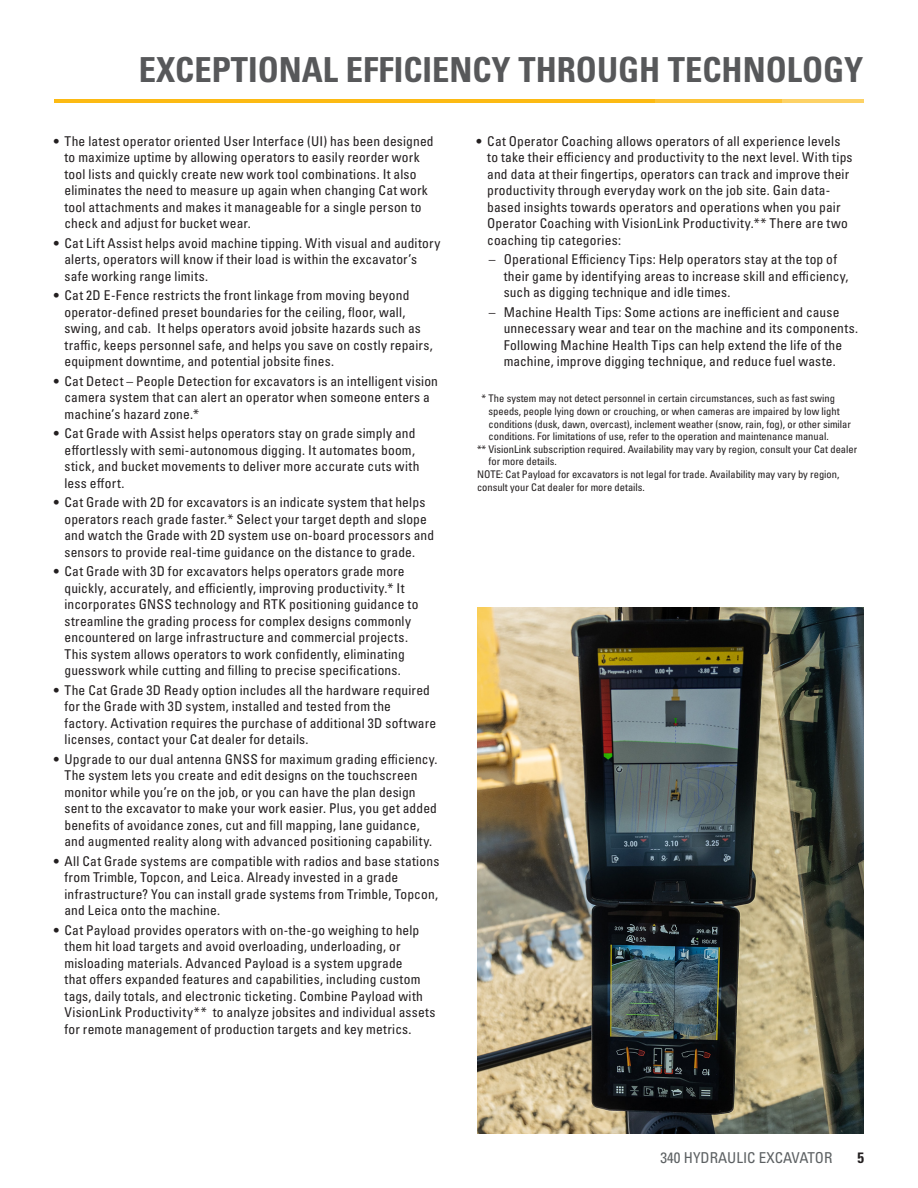
<style>
.page{position:relative;width:918px;height:1188px;background:#fff}
.page>*{position:absolute;margin:0;border:0;box-sizing:border-box;transform-origin:0 0}
.Headline_medium_gray{font:34.5px "Univers LTCYR 67 Bold Cond";color:#57585a}
.t1{font:condensed 15px "Univers LTCYR 57";color:#5d6163}
.t2{font:15px "Univers LTCYR 67 Bold Cond";color:#231f20}
.Feature_Bullets{font:condensed 13.5px/16.5px "Univers LTCYR 57";letter-spacing:.01em;color:#231f20}
.t3{font:condensed 10.5px/12.6px "Univers LTCYR 57";color:#231f20}
</style>
<div class="page">
<hr style="left:54px;top:99px;width:601px;height:4px;background:#fcba13">
<hr style="left:654px;top:99px;width:128px;height:4px;background:#fcc437">
<hr style="left:782px;top:99px;width:81px;height:4px;background:#fdd266">
<img style="left:477px;top:608px;width:386px;height:526px">
<p class="Headline_medium_gray" style="left:139px;top:48px;width:726px">EXCEPTIONAL EFFICIENCY THROUGH TECHNOLOGY</p>
<p class="Feature_Bullets" style="left:64px;top:132px;width:371px;text-indent:-10px">• The latest operator oriented User Interface (UI) has been designed to maximize uptime by allowing operators to easily reorder work tool lists and quickly create new work tool combinations. It also eliminates the need to measure up again when changing Cat work tool attachments and makes it manageable for a single person to check and adjust for bucket wear.</p>
<p class="Feature_Bullets" style="left:64px;top:234px;width:377px;text-indent:-10px">• Cat Lift Assist helps avoid machine tipping. With visual and auditory alerts, operators will know if their load is within the excavator’s safe working range limits.</p>
<p class="Feature_Bullets" style="left:64px;top:287px;width:370px;text-indent:-10px">• Cat 2D E-Fence restricts the front linkage from moving beyond operator-defined preset boundaries for the ceiling, floor, wall, swing, and cab. It helps operators avoid jobsite hazards such as traffic, keeps personnel safe, and helps you save on costly repairs, equipment downtime, and potential jobsite fines.</p>
<p class="Feature_Bullets" style="left:64px;top:372px;width:375px;text-indent:-10px">• Cat Detect – People Detection for excavators is an intelligent vision camera system that can alert an operator when someone enters a machine’s hazard zone.*</p>
<p class="Feature_Bullets" style="left:64px;top:425px;width:357px;text-indent:-10px">• Cat Grade with Assist helps operators stay on grade simply and effortlessly with semi-autonomous digging. It automates boom, stick, and bucket movements to deliver more accurate cuts with less effort.</p>
<p class="Feature_Bullets" style="left:64px;top:494px;width:371px;text-indent:-10px">• Cat Grade with 2D for excavators is an indicate system that helps operators reach grade faster.* Select your target depth and slope and watch the Grade with 2D system use on-board processors and sensors to provide real-time guidance on the distance to grade.</p>
<p class="Feature_Bullets" style="left:64px;top:563px;width:355px;text-indent:-10px">• Cat Grade with 3D for excavators helps operators grade more quickly, accurately, and efficiently, improving productivity.* It incorporates GNSS technology and RTK positioning guidance to streamline the grading process for complex designs commonly encountered on large infrastructure and commercial projects.<br>This system allows operators to work confidently, eliminating guesswork while cutting and filling to precise specifications.</p>
<p class="Feature_Bullets" style="left:64px;top:681px;width:373px;text-indent:-10px">• The Cat Grade 3D Ready option includes all the hardware required for the Grade with 3D system, installed and tested from the factory. Activation requires the purchase of additional 3D software licenses, contact your Cat dealer for details.</p>
<p class="Feature_Bullets" style="left:64px;top:750px;width:375px;text-indent:-10px">• Upgrade to our dual antenna GNSS for maximum grading efficiency.<br>The system lets you create and edit designs on the touchscreen monitor while you’re on the job, or you can have the plan design sent to the excavator to make your work easier. Plus, you get added benefits of avoidance zones, cut and fill mapping, lane guidance, and augmented reality along with advanced positioning capability.</p>
<p class="Feature_Bullets" style="left:64px;top:852px;width:376px;text-indent:-10px">• All Cat Grade systems are compatible with radios and base stations from Trimble, Topcon, and Leica. Already invested in a grade infrastructure? You can install grade systems from Trimble, Topcon, and Leica onto the machine.</p>
<p class="Feature_Bullets" style="left:64px;top:921px;width:373px;text-indent:-10px">• Cat Payload provides operators with on-the-go weighing to help them hit load targets and avoid overloading, underloading, or misloading materials. Advanced Payload is a system upgrade<br>that offers expanded features and capabilities, including custom tags, daily totals, and electronic ticketing. Combine Payload with VisionLink Productivity** to analyze jobsites and individual assets for remote management of production targets and key metrics.</p>
<p class="Feature_Bullets" style="left:487px;top:132px;width:367px;text-indent:-10px">• Cat Operator Coaching allows operators of all experience levels to take their efficiency and productivity to the next level. With tips and data at their fingertips, operators can track and improve their productivity through everyday work on the job site. Gain data&shy;based insights towards operators and operations when you pair Operator Coaching with VisionLink Productivity.** There are two coaching tip categories:</p>
<p class="Feature_Bullets" style="left:504px;top:251px;width:346px;text-indent:-15px">– Operational Efficiency Tips: Help operators stay at the top of their game by identifying areas to increase skill and efficiency, such as digging technique and idle times.</p>
<p class="Feature_Bullets" style="left:504px;top:303px;width:356px;text-indent:-15px">– Machine Health Tips: Some actions are inefficient and cause unnecessary wear and tear on the machine and its components.<br>Following Machine Health Tips can help extend the life of the machine, improve digging technique, and reduce fuel waste.</p>
<p class="t3" style="left:482px;top:392px;width:355px">* The system may not detect personnel in certain circumstances, such as fast swing</p>
<p class="t3" style="left:489px;top:405px;width:353px">speeds, people lying down or crouching, or when cameras are impaired by low light</p>
<p class="t3" style="left:489px;top:417px;width:364px">conditions (dusk, dawn, overcast), inclement weather (snow, rain, fog), or other similar</p>
<p class="t3" style="left:489px;top:430px;width:342px">conditions. For limitations of use, refer to the operation and maintenance manual.</p>
<p class="t3" style="left:477px;top:442px;width:382px">** VisionLink subscription required. Availability may vary by region, consult your Cat dealer</p>
<p class="t3" style="left:489px;top:455px;width:70px">for more details.</p>
<p class="t3" style="left:477px;top:468px;width:364px">NOTE: Cat Payload for excavators is not legal for trade. Availability may vary by region, consult your Cat dealer for more details.</p>
<p class="t1" style="left:661px;top:1148px;width:173px">340 HYDRAULIC EXCAVATOR</p>
<p class="t2" style="left:857px;top:1148px;width:8px">5</p>
</div>
